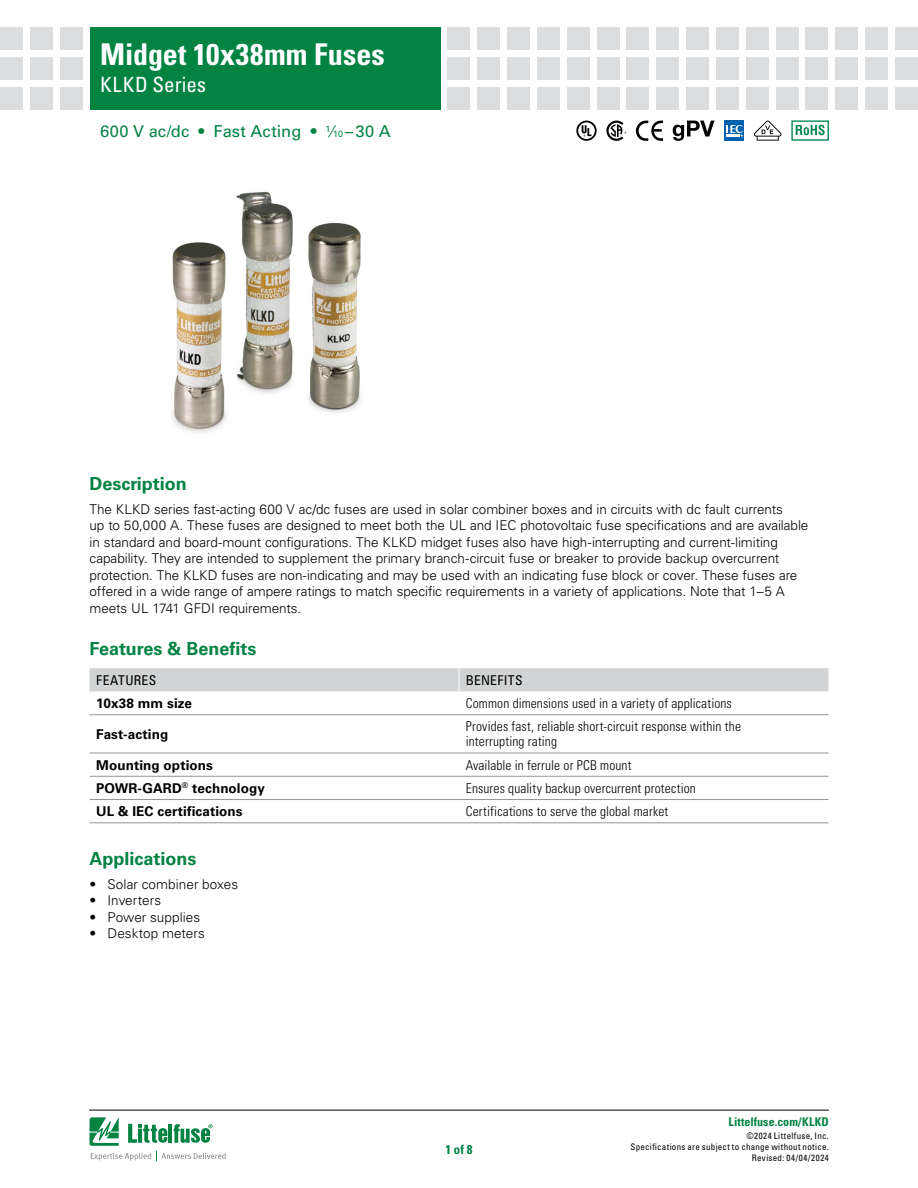
<style>
.page{position:relative;width:918px;height:1188px;background:#fff}
.page>*{position:absolute;margin:0;border:0;box-sizing:border-box;transform-origin:0 0}
.t1{font:700 condensed 30px "Univers LT Std";letter-spacing:.005em;color:#fff}
.t2{font:condensed 21px "Univers LT Std";letter-spacing:.01em;color:#fff}
.FACTS_HEAD{font:700 18px "Univers LT Std";color:#028342}
.PRODUCT_SUBHEAD{font:16.5px "Univers LT Std";letter-spacing:.005em;color:#028342}
.Body_1{font:300 13.5px/16.5px "Univers LT Std";letter-spacing:-.005em;color:#000}
.Benefit_column_text{font:300 condensed 13.5px/15px "Univers LT Std";letter-spacing:.01em;color:#000}
.Feature_column_text{font:700 13.5px "Univers LT Std";letter-spacing:.005em;color:#000}
.F___B_header_text{font:condensed 13.5px "Univers LT Std";letter-spacing:.025em;color:#000}
.t3{font:700 condensed 12.75px "Univers LT Std";color:#028342}
.t4{font:700 condensed 12px "Univers LT Std";letter-spacing:.005em;color:#028342}
.t5{font:condensed 9px/10.8px "Univers LT Std";letter-spacing:.03em;color:#000;text-align:right}
.s1{font-size:9.15px}
</style>
<div class="page">
<hr style="left:89px;top:1110px;width:740px;height:1px;background:#000">
<div style="left:90px;top:27px;width:351px;height:82px;background:#028342"></div>
<div style="left:60px;top:27px;width:23px;height:23px;background:#dcddde"></div>
<div style="left:60px;top:57px;width:23px;height:23px;background:#dcddde"></div>
<div style="left:60px;top:87px;width:23px;height:22px;background:#dcddde"></div>
<div style="left:30px;top:27px;width:23px;height:23px;background:#dcddde"></div>
<div style="left:30px;top:57px;width:23px;height:23px;background:#dcddde"></div>
<div style="left:30px;top:87px;width:23px;height:22px;background:#dcddde"></div>
<div style="left:0;top:27px;width:23px;height:23px;background:#dcddde"></div>
<div style="left:0;top:57px;width:23px;height:23px;background:#dcddde"></div>
<div style="left:0;top:87px;width:23px;height:22px;background:#dcddde"></div>
<div style="left:448px;top:27px;width:22px;height:23px;background:#dcddde"></div>
<div style="left:448px;top:57px;width:22px;height:23px;background:#dcddde"></div>
<div style="left:448px;top:87px;width:22px;height:22px;background:#dcddde"></div>
<div style="left:477px;top:27px;width:23px;height:23px;background:#dcddde"></div>
<div style="left:477px;top:57px;width:23px;height:23px;background:#dcddde"></div>
<div style="left:477px;top:87px;width:23px;height:22px;background:#dcddde"></div>
<div style="left:507px;top:27px;width:23px;height:23px;background:#dcddde"></div>
<div style="left:507px;top:57px;width:23px;height:23px;background:#dcddde"></div>
<div style="left:507px;top:87px;width:23px;height:22px;background:#dcddde"></div>
<div style="left:537px;top:27px;width:23px;height:23px;background:#dcddde"></div>
<div style="left:537px;top:57px;width:23px;height:23px;background:#dcddde"></div>
<div style="left:537px;top:87px;width:23px;height:22px;background:#dcddde"></div>
<div style="left:567px;top:27px;width:23px;height:23px;background:#dcddde"></div>
<div style="left:567px;top:57px;width:23px;height:23px;background:#dcddde"></div>
<div style="left:567px;top:87px;width:23px;height:22px;background:#dcddde"></div>
<div style="left:597px;top:27px;width:23px;height:23px;background:#dcddde"></div>
<div style="left:597px;top:57px;width:23px;height:23px;background:#dcddde"></div>
<div style="left:597px;top:87px;width:23px;height:22px;background:#dcddde"></div>
<div style="left:627px;top:27px;width:22px;height:23px;background:#dcddde"></div>
<div style="left:627px;top:57px;width:22px;height:23px;background:#dcddde"></div>
<div style="left:627px;top:87px;width:22px;height:22px;background:#dcddde"></div>
<div style="left:656px;top:27px;width:23px;height:23px;background:#dcddde"></div>
<div style="left:656px;top:57px;width:23px;height:23px;background:#dcddde"></div>
<div style="left:656px;top:87px;width:23px;height:22px;background:#dcddde"></div>
<div style="left:686px;top:27px;width:23px;height:23px;background:#dcddde"></div>
<div style="left:686px;top:57px;width:23px;height:23px;background:#dcddde"></div>
<div style="left:686px;top:87px;width:23px;height:22px;background:#dcddde"></div>
<div style="left:716px;top:27px;width:23px;height:23px;background:#dcddde"></div>
<div style="left:716px;top:57px;width:23px;height:23px;background:#dcddde"></div>
<div style="left:716px;top:87px;width:23px;height:22px;background:#dcddde"></div>
<div style="left:746px;top:27px;width:23px;height:23px;background:#dcddde"></div>
<div style="left:746px;top:57px;width:23px;height:23px;background:#dcddde"></div>
<div style="left:746px;top:87px;width:23px;height:22px;background:#dcddde"></div>
<div style="left:805px;top:27px;width:23px;height:23px;background:#dcddde"></div>
<div style="left:805px;top:57px;width:23px;height:23px;background:#dcddde"></div>
<div style="left:805px;top:87px;width:23px;height:22px;background:#dcddde"></div>
<div style="left:776px;top:27px;width:22px;height:23px;background:#dcddde"></div>
<div style="left:776px;top:57px;width:22px;height:23px;background:#dcddde"></div>
<div style="left:776px;top:87px;width:22px;height:22px;background:#dcddde"></div>
<div style="left:835px;top:27px;width:23px;height:23px;background:#dcddde"></div>
<div style="left:835px;top:57px;width:23px;height:23px;background:#dcddde"></div>
<div style="left:835px;top:87px;width:23px;height:22px;background:#dcddde"></div>
<div style="left:865px;top:27px;width:23px;height:23px;background:#dcddde"></div>
<div style="left:865px;top:57px;width:23px;height:23px;background:#dcddde"></div>
<div style="left:865px;top:87px;width:23px;height:22px;background:#dcddde"></div>
<div style="left:895px;top:27px;width:23px;height:23px;background:#dcddde"></div>
<div style="left:895px;top:57px;width:23px;height:23px;background:#dcddde"></div>
<div style="left:895px;top:87px;width:23px;height:22px;background:#dcddde"></div>
<svg style="left:90px;top:1117px;width:136px;height:44px"></svg>
<div style="left:90px;top:668px;width:738px;height:23px;background:#d1d3d4"></div>
<hr style="left:90px;top:714px;width:369px;height:1px;background:#939598">
<hr style="left:459px;top:714px;width:369px;height:1px;background:#939598">
<hr style="left:90px;top:753px;width:369px;height:1px;background:#939598">
<hr style="left:459px;top:753px;width:369px;height:1px;background:#939598">
<hr style="left:90px;top:776px;width:369px;height:1px;background:#939598">
<hr style="left:459px;top:776px;width:369px;height:1px;background:#939598">
<hr style="left:90px;top:799px;width:369px;height:1px;background:#939598">
<hr style="left:459px;top:799px;width:369px;height:1px;background:#939598">
<hr style="left:90px;top:822px;width:369px;height:1px;background:#939598">
<hr style="left:459px;top:822px;width:369px;height:1px;background:#939598">
<img style="left:172px;top:191px;width:189px;height:241px">
<svg style="left:754px;top:121px;width:27px;height:20px"></svg>
<div style="left:724px;top:120px;width:20px;height:21px;background:#0061af"></div>
<svg style="left:726px;top:125px;width:17px;height:12px"></svg>
<svg style="left:796px;top:125px;width:29px;height:10px"></svg>
<div style="left:791px;top:120px;width:38px;height:21px;border:1px solid #008752"></div>
<svg style="left:673px;top:121px;width:42px;height:20px"></svg>
<svg style="left:636px;top:121px;width:27px;height:20px"></svg>
<svg style="left:576px;top:121px;width:21px;height:20px"></svg>
<svg style="left:606px;top:121px;width:20px;height:20px"></svg>
<h1 class="t1" style="left:100px;top:36px;width:286px">Midget 10x38mm Fuses</h1>
<h2 class="t2" style="left:100px;top:71px;width:108px">KLKD Series</h2>
<p class="PRODUCT_SUBHEAD" style="left:100px;top:122px;width:292px">600 V ac/dc • Fast Acting • <sup>1</sup>⁄<span class="s1">10</span> –30 A</p>
<p class="FACTS_HEAD" style="left:90px;top:474px;width:99px">Description</p>
<p class="Body_1" style="left:90px;top:501px;width:720px">The KLKD series fast-acting 600 V ac/dc fuses are used in solar combiner boxes and in circuits with dc fault currents<br>up to 50,000 A. These fuses are designed to meet both the UL and IEC photovoltaic fuse specifications and are available in standard and board-mount configurations. The KLKD midget fuses also have high-interrupting and current-limiting capability. They are intended to supplement the primary branch-circuit fuse or breaker to provide backup overcurrent protection. The KLKD fuses are non-indicating and may be used with an indicating fuse block or cover. These fuses are offered in a wide range of ampere ratings to match specific requirements in a variety of applications. Note that 1–5 A meets UL 1741 GFDI requirements.</p>
<p class="FACTS_HEAD" style="left:90px;top:638px;width:168px">Features &amp; Benefits</p>
<p class="F___B_header_text" style="left:96px;top:671px;width:61px">FEATURES</p>
<p class="F___B_header_text" style="left:466px;top:671px;width:58px">BENEFITS</p>
<p class="Feature_column_text" style="left:96px;top:695px;width:97px">10x38 mm size</p>
<p class="Benefit_column_text" style="left:466px;top:696px;width:268px">Common dimensions used in a variety of applications</p>
<p class="Feature_column_text" style="left:96px;top:726px;width:74px">Fast-acting</p>
<p class="Benefit_column_text" style="left:466px;top:719px;width:277px">Provides fast, reliable short-circuit response within the interrupting rating</p>
<p class="Feature_column_text" style="left:96px;top:757px;width:118px">Mounting options</p>
<p class="Benefit_column_text" style="left:466px;top:757px;width:167px">Available in ferrule or PCB mount</p>
<p class="Feature_column_text" style="left:96px;top:780px;width:170px">POWR-GARD<sup>®</sup> technology</p>
<p class="Benefit_column_text" style="left:466px;top:781px;width:232px">Ensures quality backup overcurrent protection</p>
<p class="Feature_column_text" style="left:96px;top:803px;width:148px">UL &amp; IEC certifications</p>
<p class="Benefit_column_text" style="left:466px;top:804px;width:204px">Certifications to serve the global market</p>
<p class="FACTS_HEAD" style="left:90px;top:849px;width:109px">Applications</p>
<p class="Body_1" style="left:90px;top:876px;width:150px">• Solar combiner boxes</p>
<p class="Body_1" style="left:90px;top:892px;width:73px">• Inverters</p>
<p class="Body_1" style="left:90px;top:909px;width:112px">• Power supplies</p>
<p class="Body_1" style="left:90px;top:925px;width:117px">• Desktop meters</p>
<p class="t3" style="left:445px;top:1142px;width:29px">1 of 8</p>
<p class="t4" style="left:729px;top:1115px;width:102px">Littelfuse.com/KLKD</p>
<p class="t5" style="left:631px;top:1131px;width:200px">©2024 Littelfuse, Inc.<br>Specifications are subject to change without notice.<br>Revised: 04/04/2024</p>
</div>
